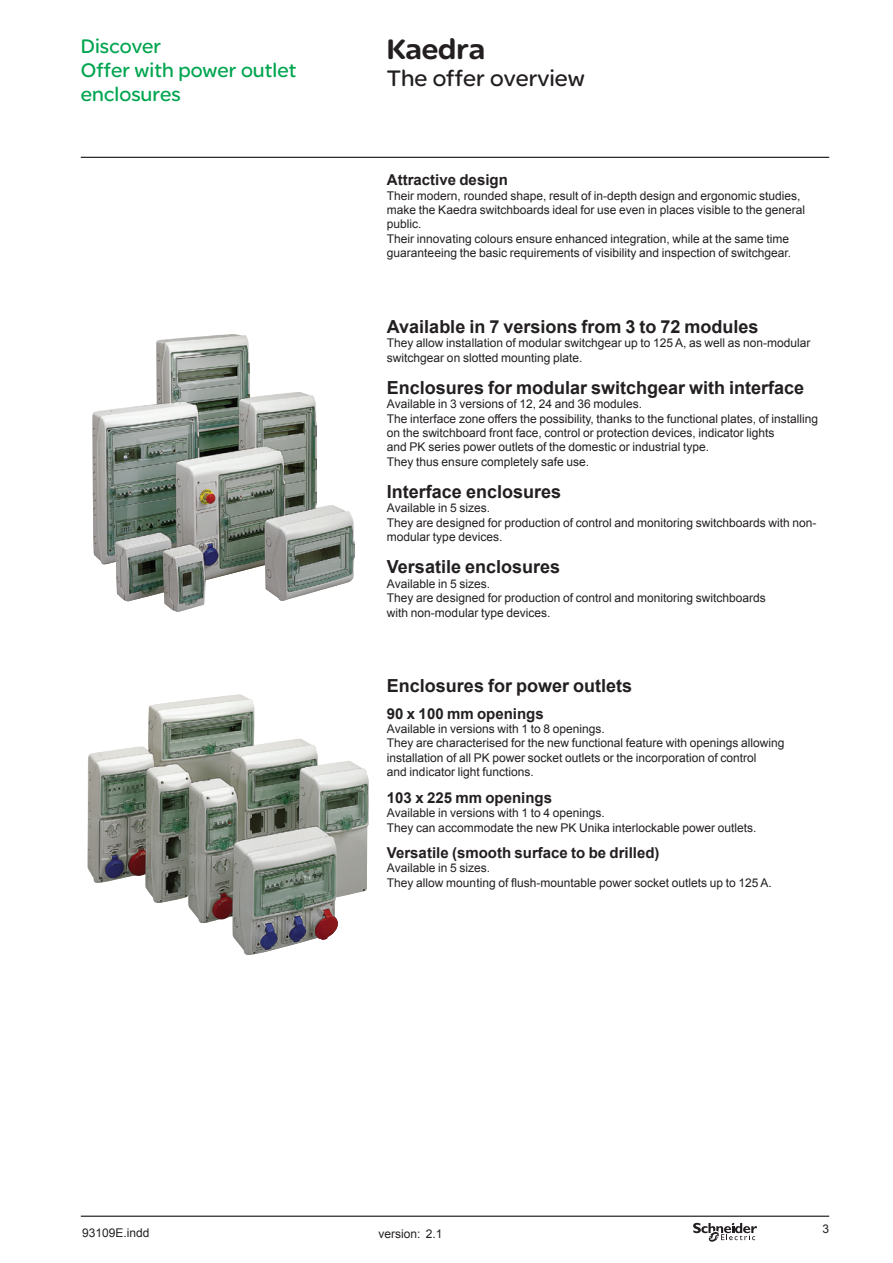
<style>
.page{position:relative;width:893px;height:1263px;background:#fff}
.page>*{position:absolute;margin:0;border:0;box-sizing:border-box;transform-origin:0 0}
.t1{font:900 30px "SE Optimist";color:#231f20}
.t2{font:24px "SE Optimist";color:#231f20}
.t3{font:21px/24px "SE Optimist";color:#00a54f}
.t4{font:700 18px "Arial";color:#231f20}
.t5{font:700 15px "Arial";color:#231f20}
.t6{font:12px/14.4px "Arial";color:#231f20}
</style>
<div class="page">
<hr style="left:81px;top:157px;width:748px;height:1px;background:#231f20">
<hr style="left:81px;top:1215px;width:748px;height:2px;background:#231f20">
<svg style="left:693px;top:1223px;width:64px;height:19px"></svg>
<img style="left:92px;top:334px;width:263px;height:278px">
<img style="left:87px;top:695px;width:282px;height:260px">
<h3 class="t3" style="left:81px;top:34px;width:217px">Discover<br>Offer with power outlet enclosures</h3>
<h1 class="t1" style="left:387px;top:32px;width:100px">Kaedra</h1>
<h2 class="t2" style="left:387px;top:65px;width:199px">The offer overview</h2>
<p class="t5" style="left:387px;top:170px;width:122px">Attractive design</p>
<p class="t6" style="left:387px;top:188px;width:420px">Their modern, rounded shape, result of in-depth design and ergonomic studies, make the Kaedra switchboards ideal for use even in places visible to the general public.<br>Their innovating colours ensure enhanced integration, while at the same time guaranteeing the basic requirements of visibility and inspection of switchgear.</p>
<h3 class="t4" style="left:387px;top:315px;width:373px">Available in 7 versions from 3 to 72 modules</h3>
<p class="t6" style="left:387px;top:336px;width:425px">They allow installation of modular switchgear up to 125 A, as well as non-modular switchgear on slotted mounting plate.</p>
<h3 class="t4" style="left:387px;top:376px;width:419px">Enclosures for modular switchgear with interface</h3>
<p class="t6" style="left:387px;top:397px;width:433px">Available in 3 versions of 12, 24 and 36 modules.<br>The interface zone offers the possibility, thanks to the functional plates, of installing on the switchboard front face, control or protection devices, indicator lights<br>and PK series power outlets of the domestic or industrial type.<br>They thus ensure completely safe use.</p>
<h3 class="t4" style="left:387px;top:480px;width:176px">Interface enclosures</h3>
<p class="t6" style="left:387px;top:501px;width:431px">Available in 5 sizes.<br>They are designed for production of control and monitoring switchboards with non&shy;modular type devices.</p>
<h3 class="t4" style="left:387px;top:555px;width:175px">Versatile enclosures</h3>
<p class="t6" style="left:387px;top:576px;width:380px">Available in 5 sizes.<br>They are designed for production of control and monitoring switchboards with non-modular type devices.</p>
<h3 class="t4" style="left:387px;top:674px;width:247px">Enclosures for power outlets</h3>
<p class="t5" style="left:387px;top:703px;width:158px">90 x 100 mm openings</p>
<p class="t6" style="left:387px;top:722px;width:399px">Available in versions with 1 to 8 openings.<br>They are characterised for the new functional feature with openings allowing installation of all PK power socket outlets or the incorporation of control<br>and indicator light functions.</p>
<p class="t5" style="left:387px;top:787px;width:167px">103 x 225 mm openings</p>
<p class="t6" style="left:387px;top:806px;width:371px">Available in versions with 1 to 4 openings.<br>They can accommodate the new PK Unika interlockable power outlets.</p>
<p class="t5" style="left:387px;top:843px;width:274px">Versatile (smooth surface to be drilled)</p>
<p class="t6" style="left:387px;top:861px;width:386px">Available in 5 sizes.<br>They allow mounting of flush-mountable power socket outlets up to 125 A.</p>
<p class="t6" style="left:82px;top:1226px;width:69px">93109E.indd</p>
<p class="t6" style="left:378px;top:1226px;width:66px">version: 2.1</p>
</div>
